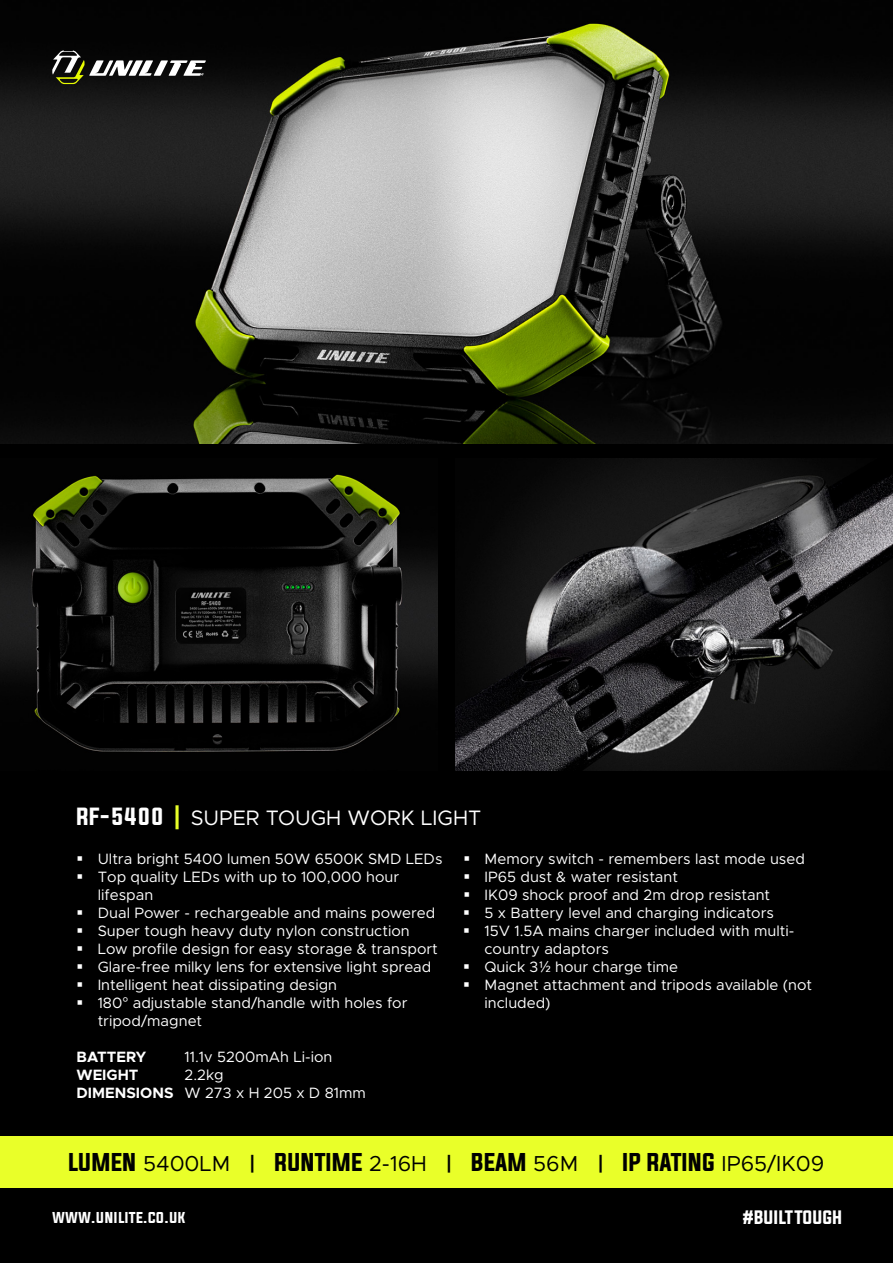
<style>
.page{position:relative;width:893px;height:1263px;background:#000}
.page>*{position:absolute;margin:0;border:0;box-sizing:border-box;transform-origin:0 0}
.t1{font:21.75px "Evogria";color:#000}
.t2{font:21px "Metropolis";color:#fff}
.t3{font:16.5px "Evogria";color:#fff}
.t4{font:15px/18px "Metropolis";color:#fff}
.t5{font:700 15px "Metropolis";color:#fff}
.t6{font:14.1px "Evogria";color:#fff}
.s1{font-family:"Evogria"}
.s2{font-family:"Evogria";color:#e9ff29}
.s3{font-family:"Avenir Next"}
.s4{font-weight:700}
.s5{font-family:"Metropolis"}
.s6{font-family:"Metropolis";font-weight:700}
</style>
<div class="page">
<img style="left:0;top:23px;width:893px;height:421px">
<img style="left:0;top:474px;width:438px;height:278px">
<img style="left:455px;top:459px;width:438px;height:312px">
<div style="left:0;top:1136px;width:893px;height:51px;background:#e9ff29"></div>
<svg style="left:52px;top:51px;width:154px;height:33px"></svg>
<h2 class="t2" style="left:77px;top:804px;width:406px"><span class="s1">RF-5400</span> <span class="s2">|</span> SUPER TOUGH WORK LIGHT</h2>
<p class="t4" style="left:98px;top:850px;width:346px">Ultra bright 5400 lumen 50W 6500K SMD LEDs Top quality LEDs with up to 100,000 hour lifespan<br>Dual Power - rechargeable and mains powered Super tough heavy duty nylon construction Low profile design for easy storage &amp; transport Glare-free milky lens for extensive light spread Intelligent heat dissipating design<br>180<span class="s3">°</span> adjustable stand/handle with holes for tripod/magnet</p>
<p class="t4" style="left:484px;top:850px;width:329px">Memory switch - remembers last mode used<br>IP65 dust &amp; water resistant<br>IK09 shock proof and 2m drop resistant<br>5 x Battery level and charging indicators<br>15V 1.5A mains charger included with multi&shy;country adaptors<br>Quick 3<span class="s3">½</span> hour charge time<br>Magnet attachment and tripods available (not included)</p>
<p class="t5" style="left:77px;top:1047px;width:71px">BATTERY</p>
<p class="t4" style="left:185px;top:1048px;width:149px">11.1v 5200mAh Li-ion</p>
<p class="t5" style="left:77px;top:1065px;width:63px">WEIGHT</p>
<p class="t4" style="left:77px;top:1066px;width:291px;text-indent:108px">2.2kg<br><span class="s4">DIMENSIONS</span> W 273 x H 205 x D 81mm</p>
<h1 class="t1" style="left:69px;top:1146px;width:757px">LUMEN <span class="s5">5400LM</span> <span class="s6">|</span> RUNTIME <span class="s5">2-16H</span> <span class="s6">|</span> BEAM <span class="s5">56M</span> <span class="s6">|</span> IP RATING <span class="s5">IP65/IK09</span></h1>
<p class="t6" style="left:52px;top:1207px;width:135px">WWW.UNILITE.CO.UK</p>
<p class="t3" style="left:743px;top:1206px;width:101px">#BUILT TOUGH</p>
</div>
